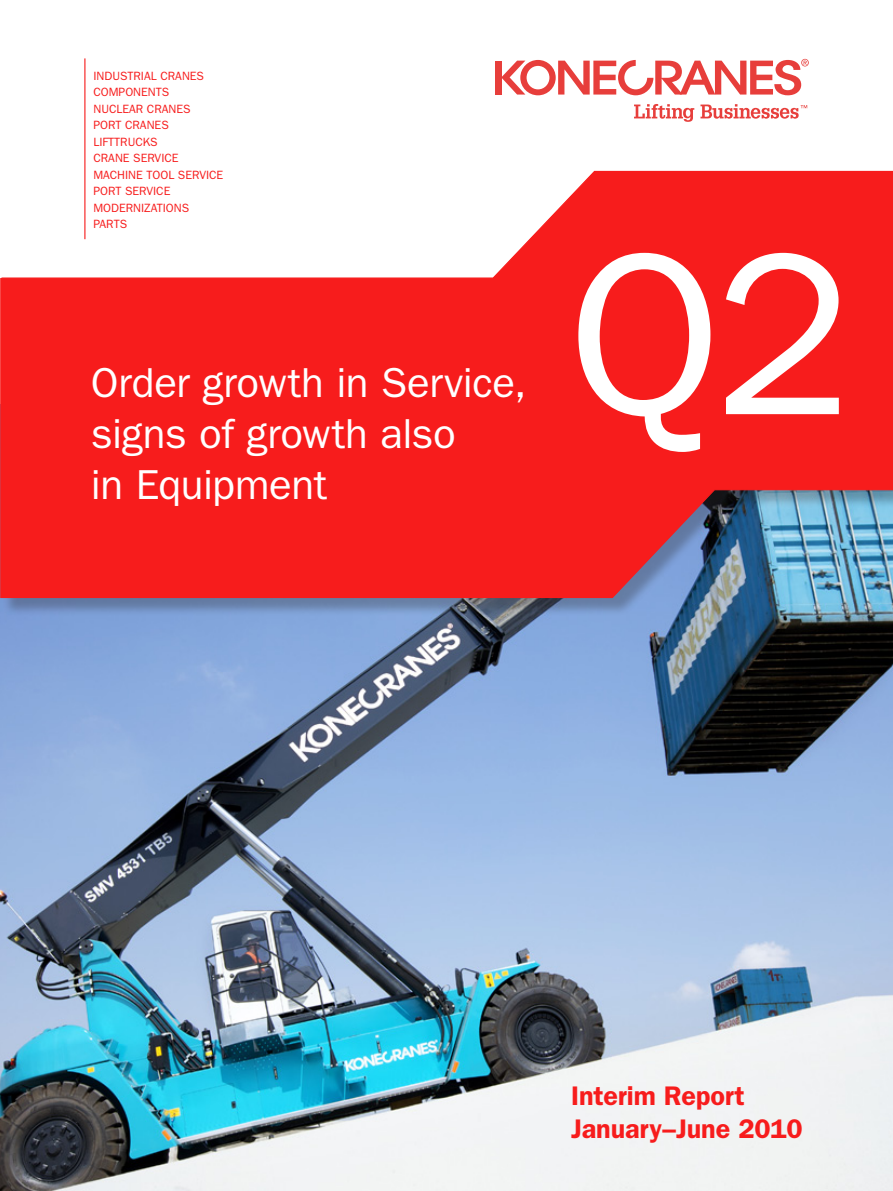
<style>
.page{position:relative;width:893px;height:1191px;background:#fff}
.page>*{position:absolute;margin:0;border:0;box-sizing:border-box;transform-origin:0 0}
.t1{font:231.6px "ITC Franklin Gothic Std";color:#fff}
.t2{font:42px/51px "ITC Franklin Gothic Std";letter-spacing:-.005em;color:#fff}
.t3{font:600 27px/32.4px "ITC Franklin Gothic Std";letter-spacing:-.005em;color:#f71c1c}
.t4{font:12px/16.5px "ITC Franklin Gothic Std";color:#f71c1c}
</style>
<div class="page">
<hr style="left:84px;top:58px;width:1px;height:181px;background:#f71c1c">
<img style="left:0;top:598px;width:893px;height:592px">
<div style="left:2px;top:173px;width:891px;height:443px;background:#231f20;opacity:.3"></div>
<svg style="left:0;top:170px;width:893px;height:428px"></svg>
<div style="left:495px;top:61px;width:7px;height:34px;background:#e73e3b"></div>
<svg style="left:502px;top:59px;width:307px;height:36px"></svg>
<svg style="left:634px;top:104px;width:60px;height:18px"></svg>
<svg style="left:700px;top:104px;width:107px;height:15px"></svg>
<p class="t4" style="left:93px;top:67px;width:131px">INDUSTRIAL CRANES<br>COMPONENTS<br>NUCLEAR CRANES<br>PORT CRANES<br>LI FTTRUCKS<br>CRANE SERVICE<br>MACHI NE TOOL SERVICE<br>PORT SERVICE<br>MODERNIZATIONS<br>PARTS</p>
<h2 class="t2" style="left:91px;top:358px;width:437px">ORDER GROWTH IN SERVICE,<br>SIGNS OF GROWTH ALSO<br>IN EQUIPMENT</h2>
<h1 class="t1" style="left:568px;top:202px;width:287px">Q2</h1>
<h3 class="t3" style="left:571px;top:1079px;width:233px">Interim Report<br>January–June 2010</h3>
</div>
